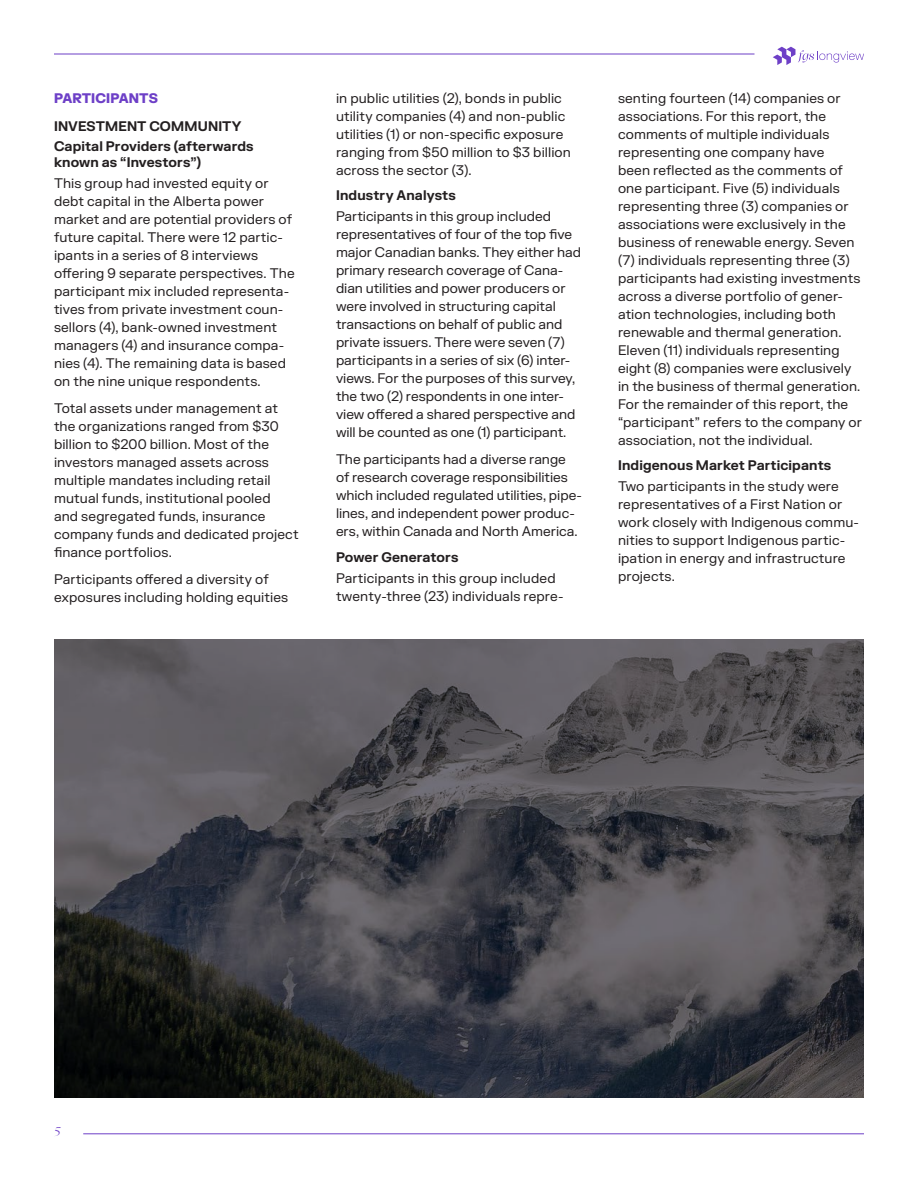
<style>
.page{position:relative;width:918px;height:1188px;background:#fff}
.page>*{position:absolute;margin:0;border:0;box-sizing:border-box;transform-origin:0 0}
.t1{font:13.5px/18px "FK Grotesk";letter-spacing:.005em;color:#231f20}
.NEW_H3{font:700 13.5px/16.5px "FK Grotesk";letter-spacing:.01em;color:#231f20}
.New_H2{font:700 13.5px "FK Grotesk";letter-spacing:.015em;color:#231f20}
.NEW_H1{font:900 13.5px "FK Grotesk";letter-spacing:.005em;color:#6d3fc7}
.t2{font:italic 300 12px "Bw Beto Grande DEMO";color:#6d3fc7}
</style>
<div class="page">
<svg style="left:54px;top:639px;width:810px;height:459px;background:#47464b"></svg>
<hr style="left:54px;top:54px;width:700px;height:1px;background:#6d3fc7">
<hr style="left:83px;top:1134px;width:781px;height:1px;background:#6d3fc7">
<svg style="left:773px;top:47px;width:91px;height:18px"></svg>
<p class="NEW_H1" style="left:54px;top:88px;width:105px">PARTICIPANTS</p>
<p class="New_H2" style="left:54px;top:116px;width:189px">INVESTMENT COMMUNITY</p>
<p class="NEW_H3" style="left:54px;top:137px;width:201px">Capital Providers (afterwards known as “Investors”)</p>
<p class="t1" style="left:54px;top:174px;width:242px">This group had invested equity or debt capital in the Alberta power market and are potential providers of future capital. There were 12 partic&shy;ipants in a series of 8 interviews offering 9 separate perspectives. The participant mix included representa&shy;tives from private investment coun&shy;sellors (4), bank-owned investment managers (4) and insurance compa&shy;nies (4). The remaining data is based on the nine unique respondents.</p>
<p class="t1" style="left:54px;top:399px;width:246px">Total assets under management at the organizations ranged from $30 billion to $200 billion. Most of the investors managed assets across multiple mandates including retail mutual funds, institutional pooled<br>and segregated funds, insurance company funds and dedicated project finance portfolios.</p>
<p class="t1" style="left:54px;top:570px;width:236px">Participants offered a diversity of exposures including holding equities</p>
<p class="t1" style="left:336px;top:88px;width:236px">in public utilities (2), bonds in public utility companies (4) and non-public utilities (1) or non-specific exposure ranging from $50 million to $3 billion across the sector (3).</p>
<p class="NEW_H3" style="left:336px;top:187px;width:121px">Industry Analysts</p>
<p class="t1" style="left:336px;top:207px;width:247px">Participants in this group included representatives of four of the top five major Canadian banks. They either had primary research coverage of Cana&shy;dian utilities and power producers or were involved in structuring capital transactions on behalf of public and private issuers. There were seven (7) participants in a series of six (6) inter&shy;views. For the purposes of this survey, the two (2) respondents in one inter&shy;view offered a shared perspective and will be counted as one (1) participant.</p>
<p class="t1" style="left:336px;top:450px;width:247px">The participants had a diverse range of research coverage responsibilities which included regulated utilities, pipe&shy;lines, and independent power produc&shy;ers, within Canada and North America.</p>
<p class="NEW_H3" style="left:336px;top:548px;width:124px">Power Generators</p>
<p class="t1" style="left:336px;top:568px;width:229px">Participants in this group included twenty-three (23) individuals repre-</p>
<p class="t1" style="left:618px;top:88px;width:246px">senting fourteen (14) companies or associations. For this report, the comments of multiple individuals representing one company have<br>been reflected as the comments of one participant. Five (5) individuals representing three (3) companies or associations were exclusively in the business of renewable energy. Seven (7) individuals representing three (3) participants had existing investments across a diverse portfolio of gener&shy;ation technologies, including both renewable and thermal generation.<br>Eleven (11) individuals representing eight (8) companies were exclusively in the business of thermal generation.<br>For the remainder of this report, the “participant” refers to the company or association, not the individual.</p>
<p class="NEW_H3" style="left:618px;top:456px;width:215px">Indigenous Market Participants</p>
<p class="t1" style="left:618px;top:477px;width:243px">Two participants in the study were representatives of a First Nation or work closely with Indigenous commu&shy;nities to support Indigenous partic&shy;ipation in energy and infrastructure projects.</p>
<p class="t2" style="left:54px;top:1124px;width:8px">5</p>
</div>
